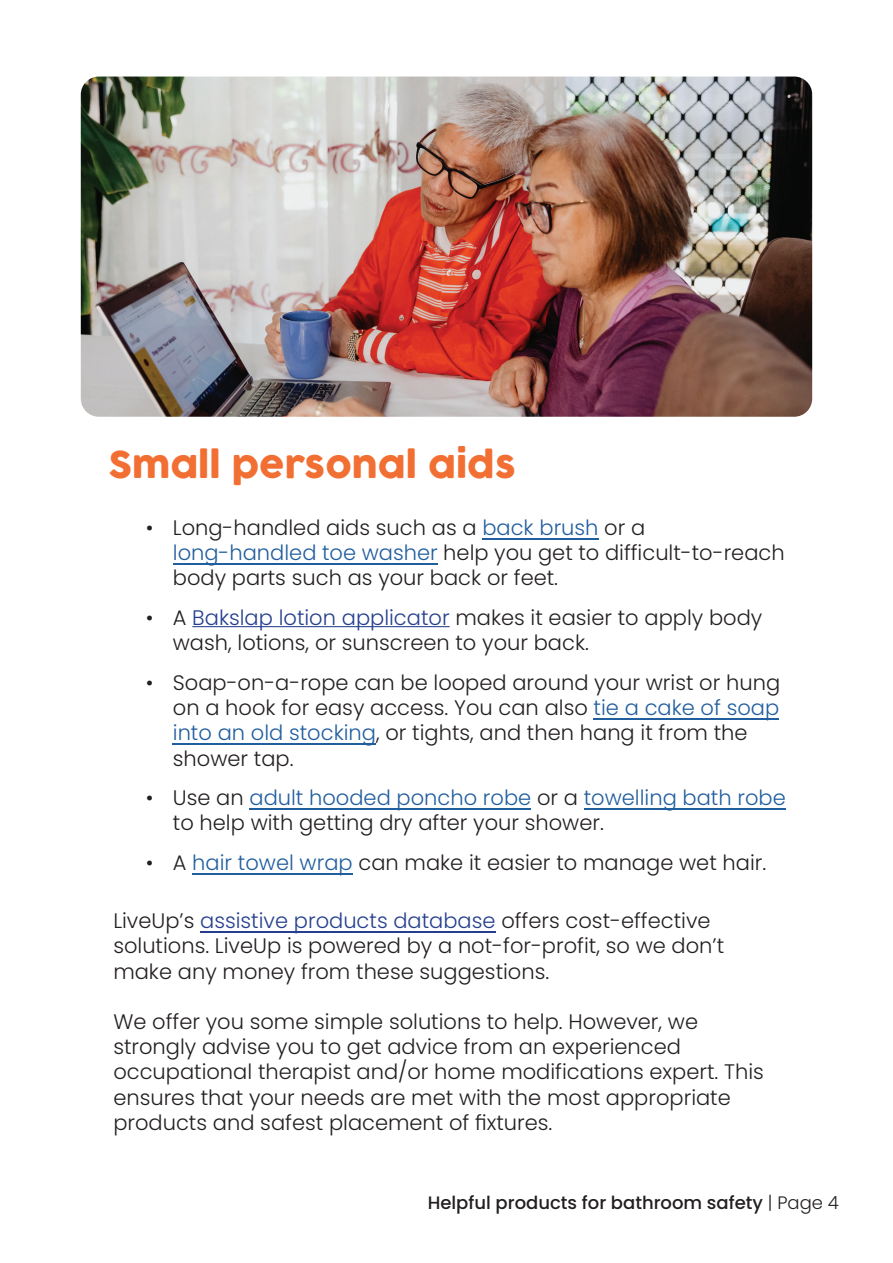
<style>
.page{position:relative;width:893px;height:1263px;background:#fff}
.page>*{position:absolute;margin:0;border:0;box-sizing:border-box;transform-origin:0 0}
.t1{font:36px "Cocogoose";color:#f26f33}
.t2{font:300 21px/25.2px "Poppins";color:#231f20}
.t3{font:500 18px "Poppins";color:#231f20}
.s1{color:#215e9e}
.s2{color:#253f8e}
.s3{font-weight:300}
</style>
<div class="page">
<hr style="left:200px;top:931px;width:296px;height:1px;background:#253f8e">
<hr style="left:192px;top:626px;width:258px;height:1px;background:#253f8e">
<hr style="left:192px;top:873px;width:161px;height:1px;background:#215e9e">
<hr style="left:584px;top:808px;width:202px;height:1px;background:#215e9e">
<hr style="left:249px;top:808px;width:282px;height:1px;background:#215e9e">
<hr style="left:173px;top:743px;width:203px;height:1px;background:#215e9e">
<hr style="left:594px;top:718px;width:185px;height:1px;background:#215e9e">
<hr style="left:173px;top:563px;width:265px;height:1px;background:#215e9e">
<hr style="left:482px;top:538px;width:117px;height:1px;background:#215e9e">
<img style="left:81px;top:77px;width:731px;height:340px">
<h1 class="t1" style="left:108px;top:439px;width:409px">Small personal aids</h1>
<p class="t2" style="left:173px;top:515px;width:613px;text-indent:-27px">• Long-handled aids such as a <span class="s1">back brush</span> or a <span class="s1">long-handled toe washer</span> help you get to difficult-to-reach body parts such as your back or feet.</p>
<p class="t2" style="left:173px;top:605px;width:591px;text-indent:-27px">• A <span class="s2">Bakslap lotion applicator</span> makes it easier to apply body wash, lotions, or sunscreen to your back.</p>
<p class="t2" style="left:173px;top:670px;width:609px;text-indent:-27px">• Soap-on-a-rope can be looped around your wrist or hung on a hook for easy access. You can also <span class="s1">tie a cake of soap into an old stocking</span>, or tights, and then hang it from the shower tap.</p>
<p class="t2" style="left:173px;top:785px;width:614px;text-indent:-27px">• Use an <span class="s1">adult hooded poncho robe</span> or a <span class="s1">towelling bath robe </span>to help with getting dry after your shower.</p>
<p class="t2" style="left:146px;top:850px;width:622px">• A <span class="s1">hair towel wrap</span> can make it easier to manage wet hair.</p>
<p class="t2" style="left:113px;top:908px;width:612px">LiveUp’s <span class="s2">assistive products database</span> offers cost-effective solutions. LiveUp is powered by a not-for-profit, so we don’t make any money from these suggestions.</p>
<p class="t2" style="left:113px;top:1009px;width:652px">We offer you some simple solutions to help. However, we strongly advise you to get advice from an experienced occupational therapist and/or home modifications expert. This ensures that your needs are met with the most appropriate products and safest placement of fixtures.</p>
<p class="t3" style="left:428px;top:1192px;width:413px">Helpful products for bathroom safety <span class="s3">| Page 4</span></p>
</div>
